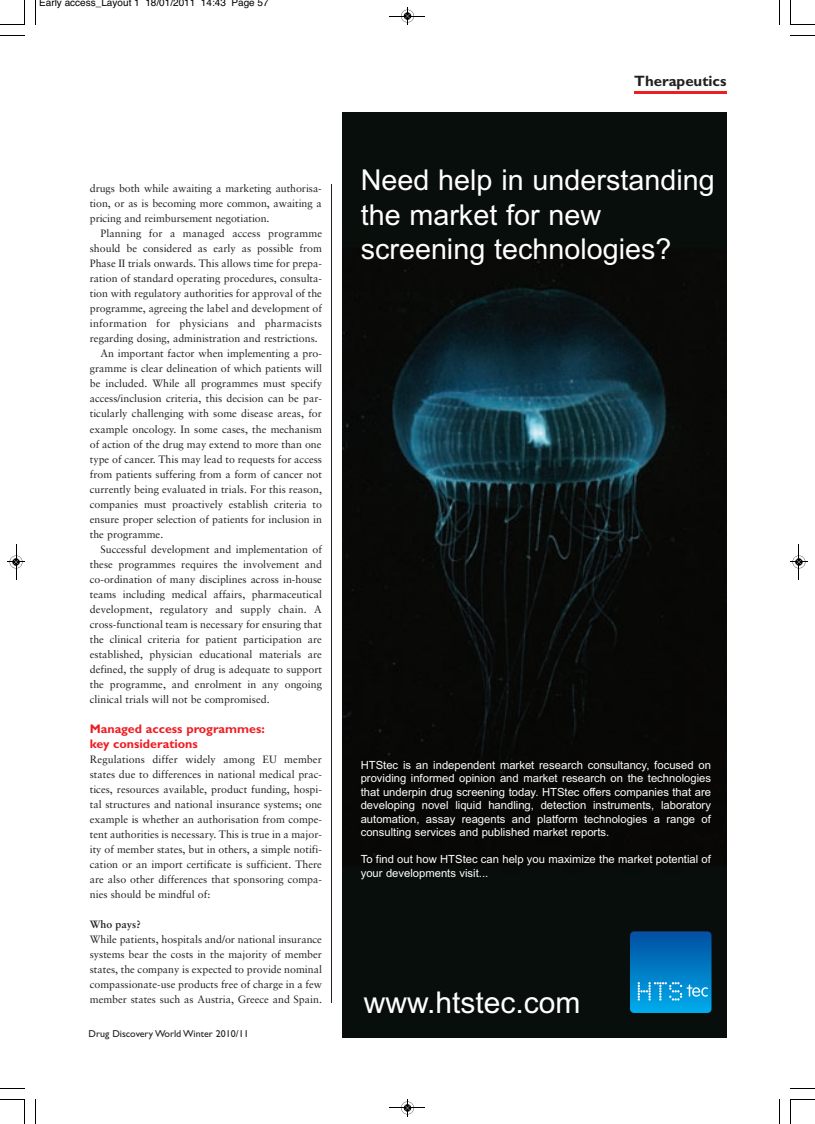
<style>
.page{position:relative;width:815px;height:1124px;background:#fff}
.page>*{position:absolute;margin:0;border:0;box-sizing:border-box;transform-origin:0 0}
.t1{font:30px "Arial";color:#fff}
.t2{font:28.75px/34.5px "Arial";color:#fff}
.t3{font:700 15px "Gill Sans";color:#231f20}
.t4{font:700 12.5px/15px "Gill Sans";color:#ee1d23}
.t5{font:11.25px/13.5px "Arial";color:#fff;text-align:justify}
.t6{font:10.62px/15px "Sabon";color:#231f20;text-align:justify}
.t7{font:10.62px "Sabon";letter-spacing:.02em;color:#231f20}
.t8{font:700 10.62px "Sabon";color:#231f20}
.t9{font:10px "Helvetica";color:#000}
.t10{font:10px "Gill Sans";color:#231f20}
</style>
<div class="page">
<hr style="left:634px;top:91px;width:92px;height:3px;background:#ee1d23">
<hr style="left:332px;top:184px;width:1px;height:818px;background:#231f20">
<img style="left:343px;top:112px;width:383px;height:925px">
<svg style="left:630px;top:931px;width:81px;height:81px;background:#0a80c6"></svg>
<svg style="left:35px;top:0;width:1px;height:25px"></svg>
<svg style="left:0;top:35px;width:25px;height:1px"></svg>
<svg style="left:779px;top:0;width:1px;height:25px"></svg>
<svg style="left:790px;top:35px;width:25px;height:1px"></svg>
<svg style="left:35px;top:1099px;width:1px;height:24px"></svg>
<svg style="left:0;top:1088px;width:25px;height:1px"></svg>
<svg style="left:779px;top:1099px;width:1px;height:24px"></svg>
<svg style="left:790px;top:1088px;width:25px;height:1px"></svg>
<svg style="left:0;top:0;width:25px;height:25px"></svg>
<svg style="left:790px;top:0;width:25px;height:25px"></svg>
<svg style="left:0;top:1099px;width:25px;height:24px"></svg>
<svg style="left:790px;top:1099px;width:25px;height:24px"></svg>
<hr style="left:390px;top:16px;width:35px;height:1px;background:#000">
<svg style="left:401px;top:7px;width:13px;height:18px"></svg>
<hr style="left:390px;top:1107px;width:35px;height:1px;background:#000">
<svg style="left:401px;top:1099px;width:13px;height:17px"></svg>
<hr style="left:16px;top:544px;width:1px;height:35px;background:#000">
<svg style="left:7px;top:555px;width:18px;height:13px"></svg>
<hr style="left:799px;top:544px;width:1px;height:35px;background:#000">
<svg style="left:790px;top:555px;width:18px;height:13px"></svg>
<p class="t9" style="left:39px;top:-1px;width:231px">Early access_Layout 1 18/01/2011 14:43 Page 57</p>
<p class="t6" style="left:90px;top:182px;width:233px">drugs both while awaiting a marketing authorisa&shy;tion, or as is becoming more common, awaiting a pricing and reimbursement negotiation.</p>
<p class="t6" style="left:100px;top:227px;width:223px">Planning for a managed access programme</p>
<p class="t6" style="left:90px;top:242px;width:234px">should be considered as early as possible from</p>
<p class="t6" style="left:90px;top:257px;width:234px">Phase II trials onwards. This allows time for prepa-</p>
<p class="t6" style="left:90px;top:272px;width:234px">ration of standard operating procedures, consulta-</p>
<p class="t6" style="left:90px;top:287px;width:234px">tion with regulatory authorities for approval of the</p>
<p class="t6" style="left:90px;top:302px;width:234px">programme, agreeing the label and development of</p>
<p class="t7" style="left:90px;top:319px;width:234px">information for physicians and pharmacists</p>
<p class="t6" style="left:90px;top:332px;width:229px">regarding dosing, administration and restrictions.</p>
<p class="t6" style="left:100px;top:347px;width:223px">An important factor when implementing a pro-</p>
<p class="t6" style="left:90px;top:362px;width:234px">gramme is clear delineation of which patients will</p>
<p class="t6" style="left:90px;top:377px;width:234px">be included. While all programmes must specify</p>
<p class="t6" style="left:90px;top:392px;width:234px">access/inclusion criteria, this decision can be par-</p>
<p class="t6" style="left:90px;top:407px;width:234px">ticularly challenging with some disease areas, for</p>
<p class="t6" style="left:90px;top:422px;width:234px">example oncology. In some cases, the mechanism</p>
<p class="t6" style="left:90px;top:437px;width:233px">of action of the drug may extend to more than one</p>
<p class="t6" style="left:90px;top:452px;width:234px">type of cancer. This may lead to requests for access</p>
<p class="t6" style="left:90px;top:467px;width:234px">from patients suffering from a form of cancer not</p>
<p class="t6" style="left:90px;top:482px;width:234px">currently being evaluated in trials. For this reason,</p>
<p class="t6" style="left:90px;top:497px;width:234px">companies must proactively establish criteria to</p>
<p class="t6" style="left:90px;top:512px;width:234px">ensure proper selection of patients for inclusion in</p>
<p class="t6" style="left:90px;top:527px;width:75px">the programme.</p>
<p class="t6" style="left:100px;top:542px;width:223px">Successful development and implementation of</p>
<p class="t6" style="left:90px;top:557px;width:234px">these programmes requires the involvement and</p>
<p class="t6" style="left:90px;top:572px;width:234px">co-ordination of many disciplines across in-house</p>
<p class="t6" style="left:90px;top:587px;width:234px">teams including medical affairs, pharmaceutical</p>
<p class="t6" style="left:90px;top:602px;width:234px">development, regulatory and supply chain. A</p>
<p class="t6" style="left:90px;top:617px;width:234px">cross-functional team is necessary for ensuring that</p>
<p class="t6" style="left:90px;top:632px;width:234px">the clinical criteria for patient participation are</p>
<p class="t6" style="left:90px;top:647px;width:234px">established, physician educational materials are</p>
<p class="t6" style="left:90px;top:662px;width:234px">defined, the supply of drug is adequate to support</p>
<p class="t6" style="left:90px;top:677px;width:234px">the programme, and enrolment in any ongoing</p>
<p class="t6" style="left:90px;top:692px;width:181px">clinical trials will not be compromised.</p>
<p class="t4" style="left:90px;top:722px;width:176px">Managed access programmes: key considerations</p>
<p class="t6" style="left:90px;top:752px;width:234px">Regulations differ widely among EU member states due to differences in national medical prac&shy;tices, resources available, product funding, hospi&shy;tal structures and national insurance systems; one example is whether an authorisation from compe&shy;tent authorities is necessary. This is true in a major&shy;ity of member states, but in others, a simple notifi&shy;cation or an import certificate is sufficient. There are also other differences that sponsoring compa&shy;nies should be mindful of:</p>
<p class="t8" style="left:90px;top:919px;width:53px">Who pays?</p>
<p class="t6" style="left:90px;top:932px;width:234px">While patients, hospitals and/or national insurance systems bear the costs in the majority of member states, the company is expected to provide nominal compassionate-use products free of charge in a few member states such as Austria, Greece and Spain.</p>
<p class="t10" style="left:89px;top:1030px;width:162px">Drug Discovery World Winter 2010/11</p>
<h3 class="t3" style="left:634px;top:76px;width:94px">Therapeutics</h3>
<h2 class="t2" style="left:361px;top:166px;width:355px">Need help in understanding the market for new screening technologies?</h2>
<p class="t5" style="left:361px;top:759px;width:352px">HTStec is an independent market research consultancy, focused on providing informed opinion and market research on the technologies that underpin drug screening today. HTStec offers companies that are developing novel liquid handling, detection instruments, laboratory automation, assay reagents and platform technologies a range of consulting services and published market reports.</p>
<p class="t5" style="left:361px;top:853px;width:352px">To find out how HTStec can help you maximize the market potential of your developments visit...</p>
<h1 class="t1" style="left:364px;top:990px;width:218px">www.htstec.com</h1>
</div>
